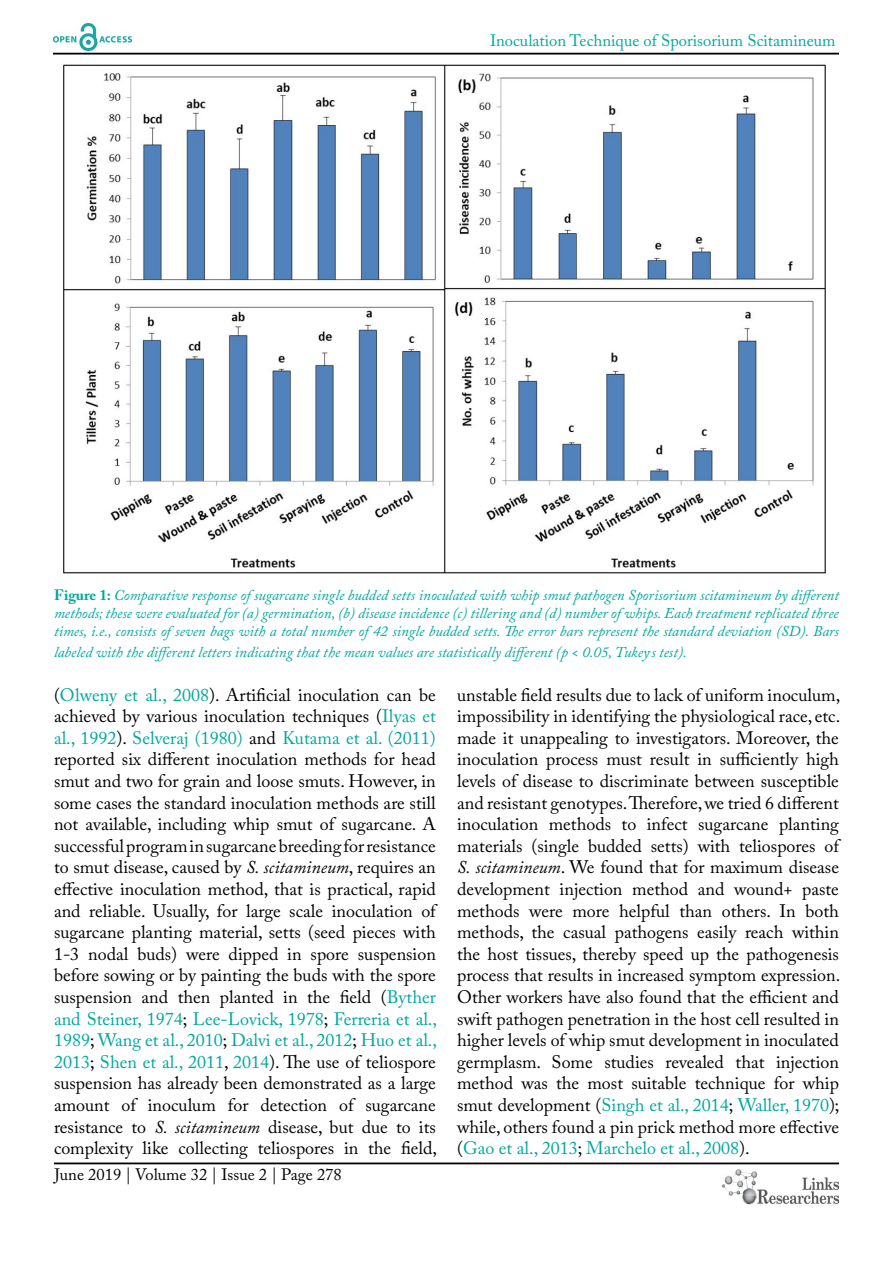
<style>
.page{position:relative;width:893px;height:1263px;background:#fff}
.page>*{position:absolute;margin:0;border:0;box-sizing:border-box;transform-origin:0 0}
.t1{font:18px/21.6px "Adobe Caslon Pro";color:#000;text-align:justify}
.t2{font:16.5px "Adobe Caslon Pro";color:#00a79e}
.t3{font:16.5px "Adobe Caslon Pro";color:#000}
.t4{font:italic 15px/18px "Adobe Caslon Pro";color:#00a79e;text-align:justify}
.s1{font-weight:700;font-style:normal}
.s2{color:#00a79e}
.s3{font-style:italic}
</style>
<div class="page">
<hr style="left:53px;top:53px;width:786px;height:2px;background:#000">
<hr style="left:54px;top:1162px;width:785px;height:2px;background:#000">
<img style="left:53px;top:24px;width:78px;height:27px">
<img style="left:722px;top:1169px;width:117px;height:36px">
<img style="left:63px;top:64px;width:763px;height:510px">
<p class="t2" style="left:490px;top:31px;width:347px">Inoculation Technique of Sporisorium Scitamineum</p>
<p class="t4" style="left:54px;top:585px;width:786px"><span class="s1">Figure 1:</span> Comparative response of sugarcane single budded setts inoculated with whip smut pathogen Sporisorium scitamineum by different methods; these were evaluated for (a) germination, (b) disease incidence (c) tillering and (d) number of whips. Each treatment replicated three times, i.e., consists of seven bags with a total number of 42 single budded setts. The error bars represent the standard deviation (SD). Bars</p>
<p class="t4" style="left:54px;top:643px;width:634px">labeled with the different letters indicating that the mean values are statistically different (p &lt; 0.05, Tukey<sup>,</sup>s test).</p>
<p class="t1" style="left:54px;top:683px;width:385px">(<span class="s2">Olweny et al., 2008</span>). Artificial inoculation can be achieved by various inoculation techniques (<span class="s2">Ilyas et al., 1992</span>). <span class="s2">Selveraj (1980)</span> and <span class="s2">Kutama et al. (2011) </span>reported six different inoculation methods for head smut and two for grain and loose smuts. However, in some cases the standard inoculation methods are still not available, including whip smut of sugarcane. A successful program in sugarcane breeding for resistance to smut disease, caused by <span class="s3">S. scitamineum</span>, requires an effective inoculation method, that is practical, rapid and reliable. Usually, for large scale inoculation of sugarcane planting material, setts (seed pieces with 1-3 nodal buds) were dipped in spore suspension before sowing or by painting the buds with the spore suspension and then planted in the field (<span class="s2">Byther and Steiner, 1974</span>; <span class="s2">Lee-Lovick, 1978</span>; <span class="s2">Ferreria et al., 1989</span>; <span class="s2">Wang et al., 2010</span>; <span class="s2">Dalvi et al., 2012</span>; <span class="s2">Huo et al., 2013</span>; <span class="s2">Shen et al., 2011</span>, <span class="s2">2014</span>). The use of teliospore suspension has already been demonstrated as a large amount of inoculum for detection of sugarcane resistance to <span class="s3">S. scitamineum</span> disease, but due to its complexity like collecting teliospores in the field,</p>
<p class="t1" style="left:457px;top:683px;width:385px">unstable field results due to lack of uniform inoculum, impossibility in identifying the physiological race, etc. made it unappealing to investigators. Moreover, the inoculation process must result in sufficiently high levels of disease to discriminate between susceptible and resistant genotypes. Therefore, we tried 6 different inoculation methods to infect sugarcane planting materials (single budded setts) with teliospores of <span class="s3">S. scitamineum</span>. We found that for maximum disease development injection method and wound+ paste methods were more helpful than others. In both methods, the casual pathogens easily reach within the host tissues, thereby speed up the pathogenesis process that results in increased symptom expression.<br>Other workers have also found that the efficient and swift pathogen penetration in the host cell resulted in higher levels of whip smut development in inoculated germplasm. Some studies revealed that injection method was the most suitable technique for whip smut development (<span class="s2">Singh et al., 2014</span>; <span class="s2">Waller, 1970</span>); while, others found a pin prick method more effective (<span class="s2">Gao et al., 2013</span>; <span class="s2">Marchelo et al., 2008</span>).</p>
<p class="t3" style="left:54px;top:1165px;width:289px">June 2019 | Volume 32 | Issue 2 | Page 278</p>
</div>
